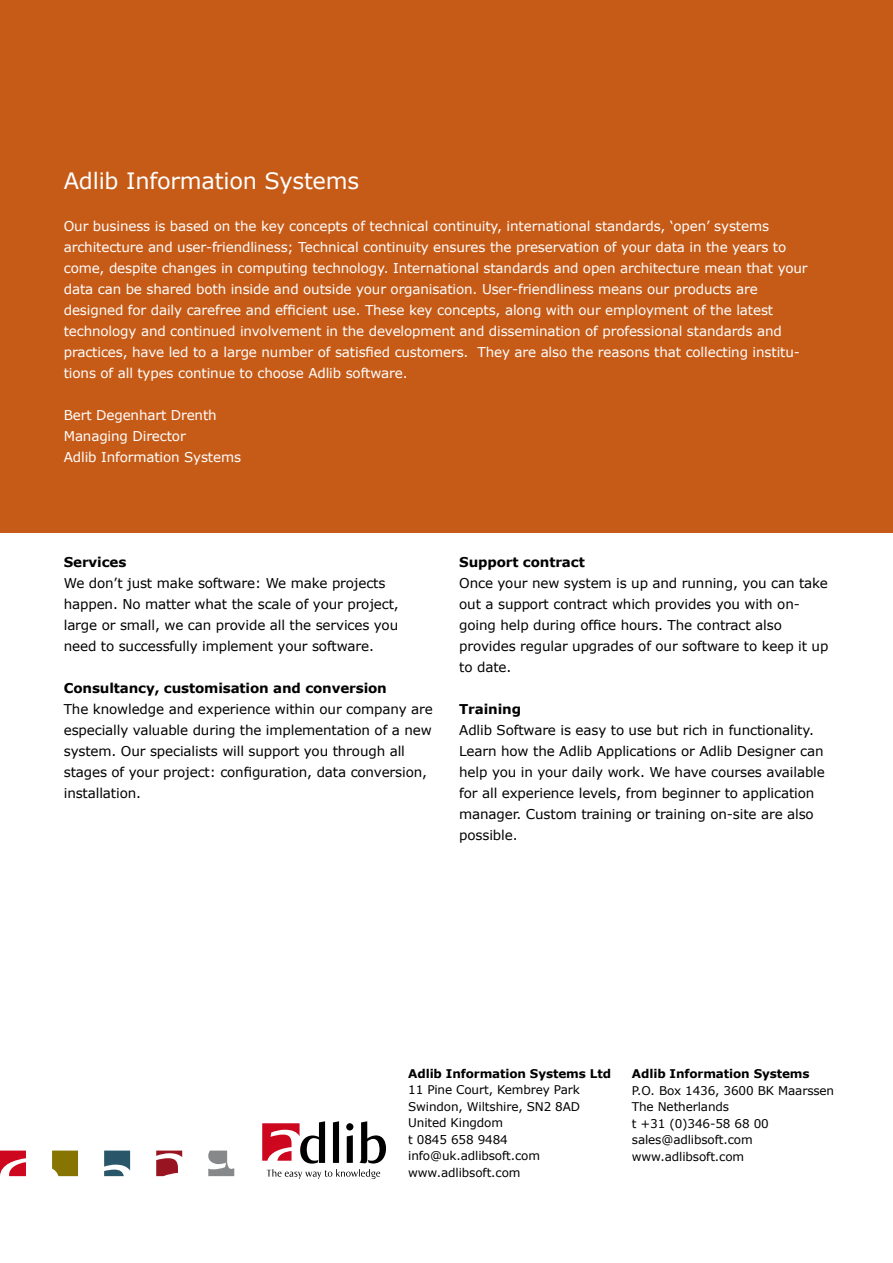
<style>
.page{position:relative;width:893px;height:1263px;background:#fff}
.page>*{position:absolute;margin:0;border:0;box-sizing:border-box;transform-origin:0 0}
.t1{font:22.5px "Verdana";letter-spacing:-.01em;color:#fff}
.t2{font:13.5px/21px "Verdana";letter-spacing:-.01em;color:#000}
.t3{font:13.5px/21px "Verdana";letter-spacing:-.01em;color:#fff}
.t4{font:700 13.5px "Verdana";letter-spacing:-.01em;color:#000}
.t5{font:12px/16.5px "Verdana";letter-spacing:-.01em;color:#000}
.t6{font:700 12px "Verdana";letter-spacing:-.01em;color:#000}
</style>
<div class="page">
<div style="left:0;top:0;width:893px;height:532px;background:#c65b18"></div>
<svg style="left:0;top:1150px;width:26px;height:26px"></svg>
<svg style="left:52px;top:1150px;width:26px;height:26px"></svg>
<svg style="left:104px;top:1150px;width:26px;height:26px"></svg>
<svg style="left:156px;top:1150px;width:26px;height:26px"></svg>
<svg style="left:208px;top:1150px;width:26px;height:26px"></svg>
<svg style="left:262px;top:1121px;width:124px;height:58px"></svg>
<h1 class="t1" style="left:64px;top:167px;width:297px">Adlib Information Systems</h1>
<p class="t3" style="left:64px;top:215px;width:745px">Our business is based on the key concepts of technical continuity, international standards, ‘open’ systems architecture and user-friendliness; Technical continuity ensures the preservation of your data in the years to come, despite changes in computing technology. International standards and open architecture mean that your data can be shared both inside and outside your organisation. User-friendliness means our products are designed for daily carefree and efficient use. These key concepts, along with our employment of the latest technology and continued involvement in the development and dissemination of professional standards and practices, have led to a large number of satisfied customers. They are also the reasons that collecting institu&shy;tions of all types continue to choose Adlib software.</p>
<p class="t3" style="left:64px;top:404px;width:179px">Bert Degenhart Drenth<br>Managing Director<br>Adlib Information Systems</p>
<p class="t4" style="left:64px;top:554px;width:64px">Services</p>
<p class="t2" style="left:64px;top:572px;width:336px">We don’t just make software: We make projects happen. No matter what the scale of your project, large or small, we can provide all the services you need to successfully implement your software.</p>
<p class="t4" style="left:64px;top:680px;width:325px">Consultancy, customisation and conversion</p>
<p class="t2" style="left:64px;top:698px;width:371px">The knowledge and experience within our company are especially valuable during the implementation of a new system. Our specialists will support you through all stages of your project: configuration, data conversion, installation.</p>
<p class="t4" style="left:459px;top:554px;width:127px">Support contract</p>
<p class="t2" style="left:459px;top:572px;width:371px">Once your new system is up and running, you can take out a support contract which provides you with on&shy;going help during office hours. The contract also provides regular upgrades of our software to keep it up to date.</p>
<p class="t4" style="left:459px;top:701px;width:63px">Training</p>
<p class="t2" style="left:459px;top:719px;width:367px">Adlib Software is easy to use but rich in functionality.<br>Learn how the Adlib Applications or Adlib Designer can help you in your daily work. We have courses available for all experience levels, from beginner to application manager. Custom training or training on-site are also possible.</p>
<p class="t6" style="left:408px;top:1066px;width:204px">Adlib Information Systems Ltd</p>
<p class="t5" style="left:408px;top:1081px;width:173px">11 Pine Court, Kembrey Park<br>Swindon, Wiltshire, SN2 8AD<br>United Kingdom<br>t 0845 658 9484 info@uk.adlibsoft.com www.adlibsoft.com</p>
<p class="t6" style="left:632px;top:1066px;width:179px">Adlib Information Systems</p>
<p class="t5" style="left:632px;top:1081px;width:204px">P.O. Box 1436, 3600 BK Maarssen<br>The Netherlands<br>t +31 (0)346-58 68 00 sales@adlibsoft.com www.adlibsoft.com</p>
</div>
